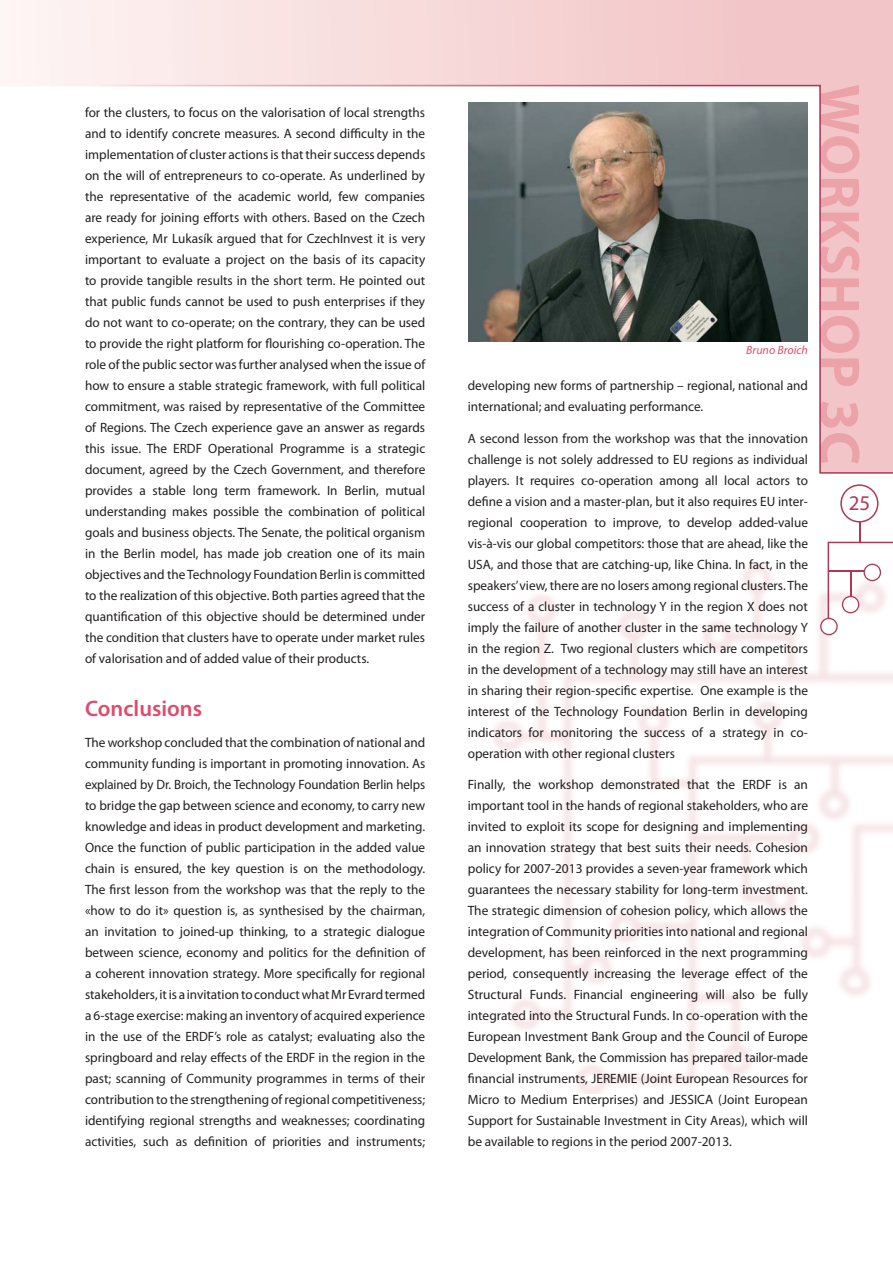
<style>
.page{position:relative;width:893px;height:1263px;background:#fff}
.page>*{position:absolute;margin:0;border:0;box-sizing:border-box;transform-origin:0 0}
.t1{font:700 57px "Myriad Pro";color:#eca2a9}
.t2{font:600 22.5px "Myriad Pro";color:#df4b6d}
.t3{font:21px "Myriad Pro";color:#b03855}
.t4{font:13.5px/21px "Myriad Pro";color:#231f20;text-align:justify}
.t5{font:italic 12px "Myriad Pro";color:#df4b6d}
</style>
<div class="page">
<div style="left:0;top:0;width:893px;height:473px;background:linear-gradient(to right,#fdf4f3,#f0bfc1)"></div>
<svg style="left:0;top:86px;width:101px;height:387px"></svg>
<hr style="left:859px;top:519px;width:2px;height:23px;background:#b03855">
<svg style="left:840px;top:484px;width:38px;height:39px"></svg>
<svg style="left:820px;top:542px;width:73px;height:93px"></svg>
<svg style="left:101px;top:85px;width:792px;height:389px"></svg>
<img style="left:468px;top:102px;width:340px;height:240px">
<p class="t4" style="left:85px;top:103px;width:342px">for the clusters, to focus on the valorisation of local strengths and to identify concrete measures. A second difficulty in the implementation of cluster actions is that their success depends on the will of entrepreneurs to co-operate. As underlined by the representative of the academic world, few companies are ready for joining efforts with others. Based on the Czech experience, Mr Lukasík argued that for CzechInvest it is very important to evaluate a project on the basis of its capacity to provide tangible results in the short term. He pointed out that public funds cannot be used to push enterprises if they do not want to co-operate; on the contrary, they can be used to provide the right platform for flourishing co-operation. The role of the public sector was further analysed when the issue of how to ensure a stable strategic framework, with full political commitment, was raised by representative of the Committee of Regions. The Czech experience gave an answer as regards this issue. The ERDF Operational Programme is a strategic document, agreed by the Czech Government, and therefore provides a stable long term framework. In Berlin, mutual understanding makes possible the combination of political goals and business objects. The Senate, the political organism in the Berlin model, has made job creation one of its main objectives and the Technology Foundation Berlin is committed to the realization of this objective. Both parties agreed that the quantification of this objective should be determined under the condition that clusters have to operate under market rules of valorisation and of added value of their products.</p>
<h2 class="t2" style="left:85px;top:699px;width:119px">Conclusions</h2>
<p class="t4" style="left:85px;top:733px;width:342px">The workshop concluded that the combination of national and community funding is important in promoting innovation. As explained by Dr. Broich, the Technology Foundation Berlin helps to bridge the gap between science and economy, to carry new knowledge and ideas in product development and marketing.<br>Once the function of public participation in the added value chain is ensured, the key question is on the methodology.<br>The first lesson from the workshop was that the reply to the «how to do it» question is, as synthesised by the chairman, an invitation to joined-up thinking, to a strategic dialogue between science, economy and politics for the definition of a coherent innovation strategy. More specifically for regional stakeholders, it is a invitation to conduct what Mr Evrard termed a 6-stage exercise: making an inventory of acquired experience in the use of the ERDF’s role as catalyst; evaluating also the springboard and relay effects of the ERDF in the region in the past; scanning of Community programmes in terms of their contribution to the strengthening of regional competitiveness; identifying regional strengths and weaknesses; coordinating activities, such as definition of priorities and instruments;</p>
<p class="t5" style="left:746px;top:345px;width:63px">Bruno Broich</p>
<p class="t4" style="left:468px;top:376px;width:342px">developing new forms of partnership – regional, national and international; and evaluating performance.</p>
<p class="t4" style="left:468px;top:428px;width:342px">A second lesson from the workshop was that the innovation challenge is not solely addressed to EU regions as individual players. It requires co-operation among all local actors to define a vision and a master-plan, but it also requires EU inter&shy;regional cooperation to improve, to develop added-value vis-à-vis our global competitors: those that are ahead, like the USA, and those that are catching-up, like China. In fact, in the speakers’ view, there are no losers among regional clusters. The success of a cluster in technology Y in the region X does not imply the failure of another cluster in the same technology Y in the region Z. Two regional clusters which are competitors in the development of a technology may still have an interest in sharing their region-specific expertise. One example is the interest of the Technology Foundation Berlin in developing indicators for monitoring the success of a strategy in co&shy;operation with other regional clusters</p>
<p class="t4" style="left:468px;top:775px;width:342px">Finally, the workshop demonstrated that the ERDF is an important tool in the hands of regional stakeholders, who are invited to exploit its scope for designing and implementing an innovation strategy that best suits their needs. Cohesion policy for 2007-2013 provides a seven-year framework which guarantees the necessary stability for long-term investment.<br>The strategic dimension of cohesion policy, which allows the integration of Community priorities into national and regional development, has been reinforced in the next programming period, consequently increasing the leverage effect of the Structural Funds. Financial engineering will also be fully integrated into the Structural Funds. In co-operation with the European Investment Bank Group and the Council of Europe Development Bank, the Commission has prepared tailor-made financial instruments, JEREMIE (Joint European Resources for Micro to Medium Enterprises) and JESSICA (Joint European Support for Sustainable Investment in City Areas), which will be available to regions in the period 2007-2013.</p>
<h1 class="t1" style="left:861px;top:84px;width:382px;rotate:90deg">WORKSHOP 3C</h1>
<h3 class="t3" style="left:849px;top:495px;width:23px">25</h3>
</div>
